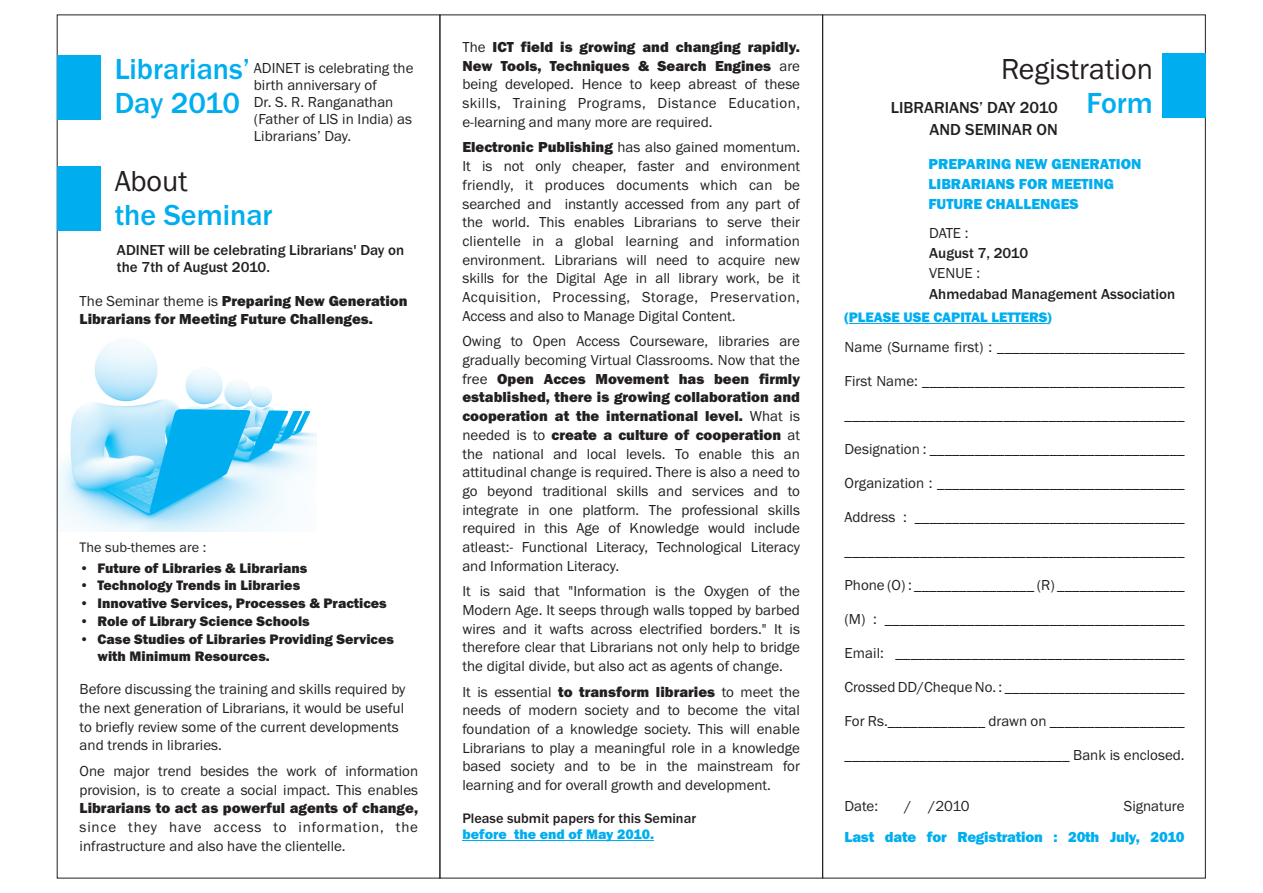
<style>
.page{position:relative;width:1263px;height:893px;background:#fff}
.page>*{position:absolute;margin:0;border:0;box-sizing:border-box;transform-origin:0 0}
.t1{font:500 30px/34px "Franklin Gothic";color:#00aeef}
.t2{font:30px "Franklin Gothic";color:#231f20}
.t3{font:500 16.5px/22.5px "Franklin Gothic";color:#231f20;text-align:right}
.t4{font:15px/18.8px "Franklin Gothic";color:#231f20;text-align:justify}
.t5{font:800 15px/17.9px "Franklin Gothic";color:#231f20}
.t6{font:500 15px/17px "Franklin Gothic";color:#231f20}
.t7{font:800 15px/20.4px "Franklin Gothic";color:#00aeef}
.t8{font:800 14.25px/17px "Franklin Gothic";color:#231f20}
.t9{font:800 14.25px "Franklin Gothic";color:#00aeef}
.t10{font:500 14.25px "Franklin Gothic";color:#231f20}
.t11{font:14.25px "Franklin Gothic";color:#231f20}
.s1{font-weight:800}
.s2{font-weight:400}
</style>
<div class="page">
<img style="left:59px;top:342px;width:258px;height:189px">
<hr style="left:462px;top:840px;width:192px;height:1px;background:#00aeef">
<hr style="left:849px;top:323px;width:198px;height:1px;background:#00aeef">
<div style="left:57px;top:55px;width:44px;height:64px;background:#00aeef"></div>
<div style="left:57px;top:167px;width:44px;height:64px;background:#00aeef"></div>
<div style="left:1162px;top:53px;width:44px;height:65px;background:#00aeef"></div>
<p class="t4" style="left:462px;top:39px;width:339px">The <span class="s1">ICT field is growing and changing rapidly.<br>New Tools, Techniques &amp; Search Engines</span> are being developed. Hence to keep abreast of these skills, Training Programs, Distance Education, e-learning and many more are required.</p>
<p class="t4" style="left:462px;top:139px;width:339px"><span class="s1">Electronic Publishing</span> has also gained momentum.<br>It is not only cheaper, faster and environment friendly, it produces documents which can be searched and instantly accessed from any part of the world. This enables Librarians to serve their clientelle in a global learning and information environment. Librarians will need to acquire new skills for the Digital Age in all library work, be it Acquisition, Processing, Storage, Preservation, Access and also to Manage Digital Content.</p>
<p class="t4" style="left:462px;top:333px;width:339px">Owing to Open Access Courseware, libraries are gradually becoming Virtual Classrooms. Now that the free <span class="s1">Open Acces Movement has been firmly established, there is growing collaboration and cooperation at the international level.</span> What is needed is to <span class="s1">create a culture of cooperation</span> at the national and local levels. To enable this an attitudinal change is required. There is also a need to go beyond traditional skills and services and to integrate in one platform. The professional skills required in this Age of Knowledge would include atleast:- Functional Literacy, Technological Literacy and Information Literacy.</p>
<p class="t4" style="left:462px;top:583px;width:339px">It is said that "Information is the Oxygen of the Modern Age. It seeps through walls topped by barbed wires and it wafts across electrified borders." It is therefore clear that Librarians not only help to bridge the digital divide, but also act as agents of change.</p>
<p class="t4" style="left:462px;top:683px;width:339px">It is essential <span class="s1">to transform libraries</span> to meet the needs of modern society and to become the vital foundation of a knowledge society. This will enable Librarians to play a meaningful role in a knowledge based society and to be in the mainstream for learning and for overall growth and development.</p>
<p class="t10" style="left:462px;top:813px;width:235px">Please submit papers for this Seminar</p>
<p class="t9" style="left:462px;top:829px;width:193px">before the end of May 2010.</p>
<h1 class="t1" style="left:115px;top:54px;width:137px">Librarians’<br>Day 2010</h1>
<h1 class="t2" style="left:1001px;top:58px;width:154px">Registration</h1>
<p class="t4" style="left:254px;top:60px;width:161px;line-height:17px;text-align:left">ADINET is celebrating the birth anniversary of<br>Dr. S. R. Ranganathan (Father of LIS in India) as<br>Librarians’ Day.</p>
<h1 class="t1" style="left:1086px;top:88px;width:68px">Form</h1>
<p class="t3" style="left:891px;top:97px;width:169px">LIBRARIANS’ DAY 2010<br>AND SEMINAR ON</p>
<p class="t7" style="left:928px;top:155px;width:214px">PREPARING NEW GENERATION<br>LIBRARIANS FOR MEETING<br>FUTURE CHALLENGES</p>
<p class="t4" style="left:929px;top:224px;width:41px">DATE :</p>
<p class="t6" style="left:929px;top:246px;width:101px">August 7, 2010</p>
<p class="t4" style="left:929px;top:265px;width:52px">VENUE :</p>
<p class="t6" style="left:929px;top:286px;width:247px">Ahmedabad Management Association</p>
<p class="t9" style="left:844px;top:312px;width:209px">(PLEASE USE CAPITAL LETTERS)</p>
<h1 class="t2" style="left:115px;top:170px;width:75px">About</h1>
<h1 class="t1" style="left:115px;top:200px;width:159px">the Seminar</h1>
<p class="t6" style="left:117px;top:243px;width:289px">ADINET will be celebrating Librarians' Day on the 7th of August 2010.</p>
<p class="t5" style="left:80px;top:294px;width:329px"><span class="s2">The Seminar theme is</span> Preparing New Generation<br>Librarians for Meeting Future Challenges.</p>
<p class="t4" style="left:844px;top:338px;width:342px">Name (Surname first) : _________________________</p>
<p class="t4" style="left:844px;top:372px;width:342px">First Name: ___________________________________</p>
<p class="t4" style="left:844px;top:406px;width:342px">_____________________________________________</p>
<p class="t4" style="left:844px;top:440px;width:342px">Designation : __________________________________</p>
<p class="t4" style="left:844px;top:475px;width:342px">Organization : _________________________________</p>
<p class="t4" style="left:844px;top:509px;width:342px">Address : ____________________________________</p>
<p class="t4" style="left:844px;top:543px;width:342px">_____________________________________________</p>
<p class="t4" style="left:844px;top:577px;width:342px">Phone (O) : ________________ (R) _________________</p>
<p class="t4" style="left:844px;top:611px;width:342px">(M) : ________________________________________</p>
<p class="t4" style="left:844px;top:645px;width:342px">Email: ______________________________________</p>
<p class="t4" style="left:844px;top:679px;width:342px">Crossed DD/Cheque No. : ________________________</p>
<p class="t4" style="left:844px;top:713px;width:342px">For Rs._____________ drawn on __________________</p>
<p class="t4" style="left:844px;top:747px;width:342px">______________________________ Bank is enclosed.</p>
<p class="t4" style="left:844px;top:798px;width:35px">Date:</p>
<p class="t4" style="left:904px;top:798px;width:67px">/ /2010</p>
<p class="t4" style="left:1124px;top:798px;width:62px">Signature</p>
<p class="t7" style="left:844px;top:827px;width:342px">Last date for Registration : 20th July, 2010</p>
<p class="t11" style="left:80px;top:542px;width:128px">The sub-themes are :</p>
<p class="t8" style="left:80px;top:560px;width:229px">• Future of Libraries &amp; Librarians</p>
<p class="t8" style="left:80px;top:578px;width:222px">• Technology Trends in Libraries</p>
<p class="t8" style="left:80px;top:596px;width:309px">• Innovative Services, Processes &amp; Practices</p>
<p class="t8" style="left:80px;top:614px;width:232px">• Role of Library Science Schools</p>
<p class="t8" style="left:97px;top:631px;width:298px;text-indent:-18px">• Case Studies of Libraries Providing Services with Minimum Resources.</p>
<p class="t4" style="left:80px;top:681px;width:327px;text-align:left">Before discussing the training and skills required by the next generation of Librarians, it would be useful to briefly review some of the current developments and trends in libraries.</p>
<p class="t4" style="left:80px;top:763px;width:340px">One major trend besides the work of information provision, is to create a social impact. This enables</p>
<p class="t5" style="left:80px;top:801px;width:340px">Librarians to act as powerful agents of change,</p>
<p class="t4" style="left:80px;top:819px;width:340px">since they have access to information, the infrastructure and also have the clientelle.</p>
</div>
